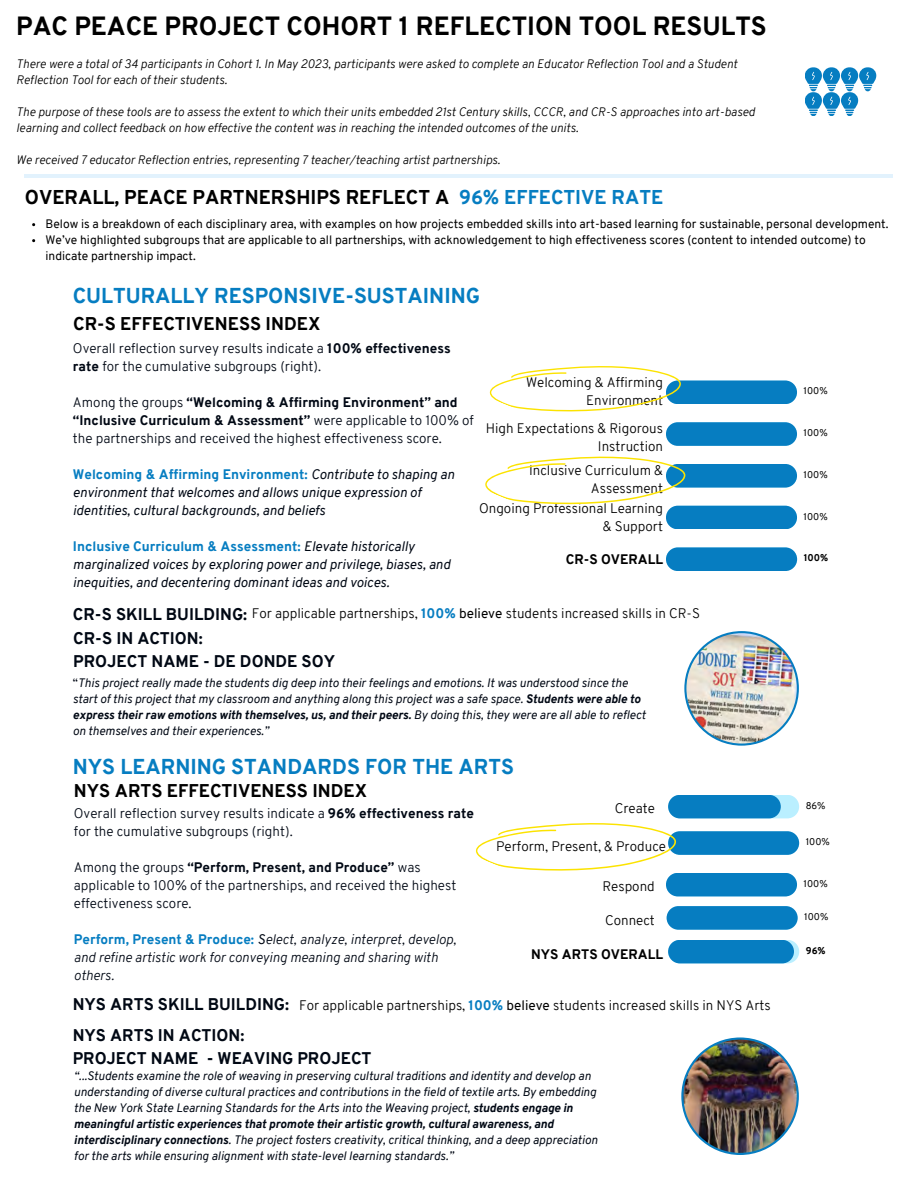
<style>
.page{position:relative;width:918px;height:1188px;background:#fff}
.page>*{position:absolute;margin:0;border:0;box-sizing:border-box;transform-origin:0 0}
.t1{font:800 25.65px "Overpass";color:#000}
.t2{font:800 21px "Overpass";color:#067dc1}
.t3{font:800 19.5px "Overpass";color:#000}
.t4{font:800 18px "Overpass";color:#000}
.t5{font:800 16.5px/22.5px "Overpass";color:#000814}
.t6{font:300 13.5px/18px "Overpass";color:#000814}
.t7{font:300 13.5px/18px "Overpass";color:#000;text-align:right}
.t8{font:italic 13.5px/18px "Overpass";color:#000814}
.t9{font:italic 300 13.5px/18px "Overpass";color:#000814}
.t10{font:800 13.5px "Overpass";color:#000}
.t11{font:italic 12px/16px "Overpass";color:#000814}
.t12{font:italic 300 12px/16px "Overpass";color:#000}
.t13{font:12px/16px "Overpass";color:#000}
.t14{font:9.6px "Overpass";color:#000}
.t15{font:800 9.6px "Overpass";color:#000}
.s1{color:#067dc1}
.s2{font-weight:800}
.s3{font-weight:800;font-style:normal;color:#067dc1}
.s4{font-weight:800;font-size:16.5px;color:#000814}
.s5{font-weight:800;color:#067dc1}
.s6{font-weight:400}
.s7{font-style:normal}
</style>
<div class="page">
<svg style="left:805px;top:67px;width:71px;height:24px"></svg>
<hr style="left:25px;top:174px;width:868px;height:4px;background:#e2f2fd">
<div style="left:666px;top:381px;width:131px;height:23px;background:#067dc1;border-radius:12px"></div>
<div style="left:666px;top:422px;width:131px;height:24px;background:#067dc1;border-radius:12px"></div>
<div style="left:666px;top:464px;width:131px;height:24px;background:#067dc1;border-radius:12px"></div>
<div style="left:666px;top:506px;width:131px;height:23px;background:#067dc1;border-radius:12px"></div>
<div style="left:666px;top:547px;width:131px;height:24px;background:#067dc1;border-radius:12px"></div>
<img style="left:684px;top:631px;width:115px;height:115px">
<svg style="left:485px;top:366px;width:206px;height:192px"></svg>
<div style="left:668px;top:795px;width:131px;height:23px;background:#baefff;border-radius:12px"></div>
<div style="left:668px;top:795px;width:113px;height:23px;background:#067dc1;border-radius:12px"></div>
<div style="left:668px;top:831px;width:131px;height:24px;background:#067dc1;border-radius:12px"></div>
<div style="left:666px;top:873px;width:131px;height:23px;background:#067dc1;border-radius:12px"></div>
<div style="left:667px;top:906px;width:131px;height:24px;background:#067dc1;border-radius:12px"></div>
<div style="left:668px;top:940px;width:131px;height:23px;background:#baefff;border-radius:12px"></div>
<div style="left:668px;top:940px;width:126px;height:23px;background:#067dc1;border-radius:12px"></div>
<img style="left:681px;top:1037px;width:118px;height:118px">
<svg style="left:475px;top:795px;width:206px;height:131px"></svg>
<h1 class="t1" style="left:16px;top:15px;width:752px">PAC PEACE PROJECT COHORT 1 REFLECTION TOOL RESULTS</h1>
<p class="t12" style="left:16px;top:57px;width:723px">There were a total of 34 participants in Cohort 1. In May 2023, participants were asked to complete an Educator Reflection Tool and a Student<br>Reflection Tool for each of their students.</p>
<p class="t12" style="left:16px;top:105px;width:740px">The purpose of these tools are to assess the extent to which their units embedded 21st Century skills, CCCR, and CR-S approaches into art-based learning and collect feedback on how effective the content was in reaching the intended outcomes of the units.</p>
<p class="t12" style="left:16px;top:153px;width:486px">We received 7 educator Reflection entries, representing 7 teacher/teaching artist partnerships.</p>
<h3 class="t3" style="left:25px;top:189px;width:640px">OVERALL, PEACE PARTNERSHIPS REFLECT A <span class="s1">96% EFFECTIVE RATE</span></h3>
<p class="t13" style="left:46px;top:217px;width:844px">Below is a breakdown of each disciplinary area, with examples on how projects embedded skills into art-based learning for sustainable, personal development.<br>We’ve highlighted subgroups that are applicable to all partnerships, with acknowledgement to high effectiveness scores (content to intended outcome) to indicate partnership impact.</p>
<h2 class="t2" style="left:73px;top:288px;width:409px">CULTURALLY RESPONSIVE-SUSTAINING</h2>
<h3 class="t4" style="left:73px;top:316px;width:249px">CR-S EFFECTIVENESS INDEX</h3>
<p class="t6" style="left:73px;top:341px;width:379px">Overall reflection survey results indicate a <span class="s2">100% effectiveness rate</span> for the cumulative subgroups (right).</p>
<p class="t6" style="left:73px;top:395px;width:403px">Among the groups <span class="s2">“Welcoming &amp; Affirming Environment” and “Inclusive Curriculum &amp; Assessment”</span> were applicable to 100% of the partnerships and received the highest effectiveness score.</p>
<p class="t8" style="left:73px;top:467px;width:383px"><span class="s3">Welcoming &amp; Affirming Environment:</span> Contribute to shaping an environment that welcomes and allows unique expression of identities, cultural backgrounds, and beliefs</p>
<p class="t8" style="left:73px;top:539px;width:379px"><span class="s3">Inclusive Curriculum &amp; Assessment:</span> Elevate historically marginalized voices by exploring power and privilege, biases, and inequities, and decentering dominant ideas and voices.</p>
<p class="t7" style="left:526px;top:374px;width:139px">Welcoming &amp; Affirming<br>Environment</p>
<p class="t7" style="left:486px;top:421px;width:179px">High Expectations &amp; Rigorous<br>Instruction</p>
<p class="t7" style="left:529px;top:463px;width:135px">Inclusive Curriculum &amp;<br>Assessment</p>
<p class="t14" style="left:804px;top:387px;width:26px">100%</p>
<p class="t14" style="left:804px;top:429px;width:26px">100%</p>
<p class="t14" style="left:804px;top:471px;width:26px">100%</p>
<p class="t7" style="left:479px;top:500px;width:186px">Ongoing Professional Learning &amp; Support</p>
<p class="t14" style="left:804px;top:512px;width:26px">100%</p>
<p class="t15" style="left:804px;top:554px;width:26px">100%</p>
<p class="t10" style="left:566px;top:554px;width:99px">CR-S OVERALL</p>
<p class="t7" style="left:73px;top:606px;width:629px"><span class="s4">CR-S SKILL BUILDING:</span> For applicable partnerships, <span class="s5">100%</span> <span class="s6">believe</span> students increased skills in CR-S</p>
<h3 class="t5" style="left:73px;top:629px;width:263px">CR-S IN ACTION:<br>PROJECT NAME - DE DONDE SOY</h3>
<p class="t11" style="left:73px;top:676px;width:575px"><span class="s7">“</span>This project really made the students dig deep into their feelings and emotions. It was understood since the start of this project that my classroom and anything along this project was a safe space. <span class="s2">Students were able to express their raw emotions with themselves, us, and their peers.</span> By doing this, they were are all able to reflect on themselves and their experiences.”</p>
<h2 class="t2" style="left:73px;top:758px;width:443px">NYS LEARNING STANDARDS FOR THE ARTS</h2>
<h3 class="t4" style="left:74px;top:784px;width:295px">NYS ARTS EFFECTIVENESS INDEX</h3>
<p class="t6" style="left:74px;top:805px;width:402px">Overall reflection survey results indicate a <span class="s2">96% effectiveness rate </span>for the cumulative subgroups (right).</p>
<p class="t6" style="left:74px;top:859px;width:384px">Among the groups <span class="s2">“Perform, Present, and Produce”</span> was applicable to 100% of the partnerships, and received the highest effectiveness score.</p>
<p class="t9" style="left:74px;top:931px;width:384px"><span class="s3">Perform, Present &amp; Produce:</span> <span class="s6">S</span>elect, analyze, interpret, develop, and refine artistic work for conveying meaning and sharing with others.</p>
<p class="t7" style="left:615px;top:800px;width:42px">Create</p>
<p class="t14" style="left:806px;top:802px;width:21px">86%</p>
<p class="t7" style="left:496px;top:838px;width:171px">Perform, Present, &amp; Produce</p>
<p class="t7" style="left:602px;top:879px;width:54px">Respond</p>
<p class="t14" style="left:806px;top:838px;width:26px">100%</p>
<p class="t14" style="left:804px;top:880px;width:26px">100%</p>
<p class="t7" style="left:605px;top:913px;width:51px">Connect</p>
<p class="t14" style="left:804px;top:913px;width:26px">100%</p>
<p class="t15" style="left:806px;top:947px;width:21px">96%</p>
<p class="t10" style="left:531px;top:949px;width:133px">NYS ARTS OVERALL</p>
<p class="t7" style="left:73px;top:997px;width:700px"><span class="s4">NYS ARTS SKILL BUILDING:</span> For applicable partnerships, <span class="s5">100%</span> <span class="s6">believe</span> students increased skills in NYS Arts</p>
<h3 class="t5" style="left:73px;top:1026px;width:300px">NYS ARTS IN ACTION:<br>PROJECT NAME - WEAVING PROJECT</h3>
<p class="t11" style="left:74px;top:1069px;width:525px">“...Students examine the role of weaving in preserving cultural traditions and identity and develop an understanding of diverse cultural practices and contributions in the field of textile arts. By embedding the New York State Learning Standards for the Arts into the Weaving project, <span class="s2">students engage in meaningful artistic experiences that promote their artistic growth, cultural awareness, and interdisciplinary connections</span>. The project fosters creativity, critical thinking, and a deep appreciation for the arts while ensuring alignment with state-level learning standards.”</p>
</div>
